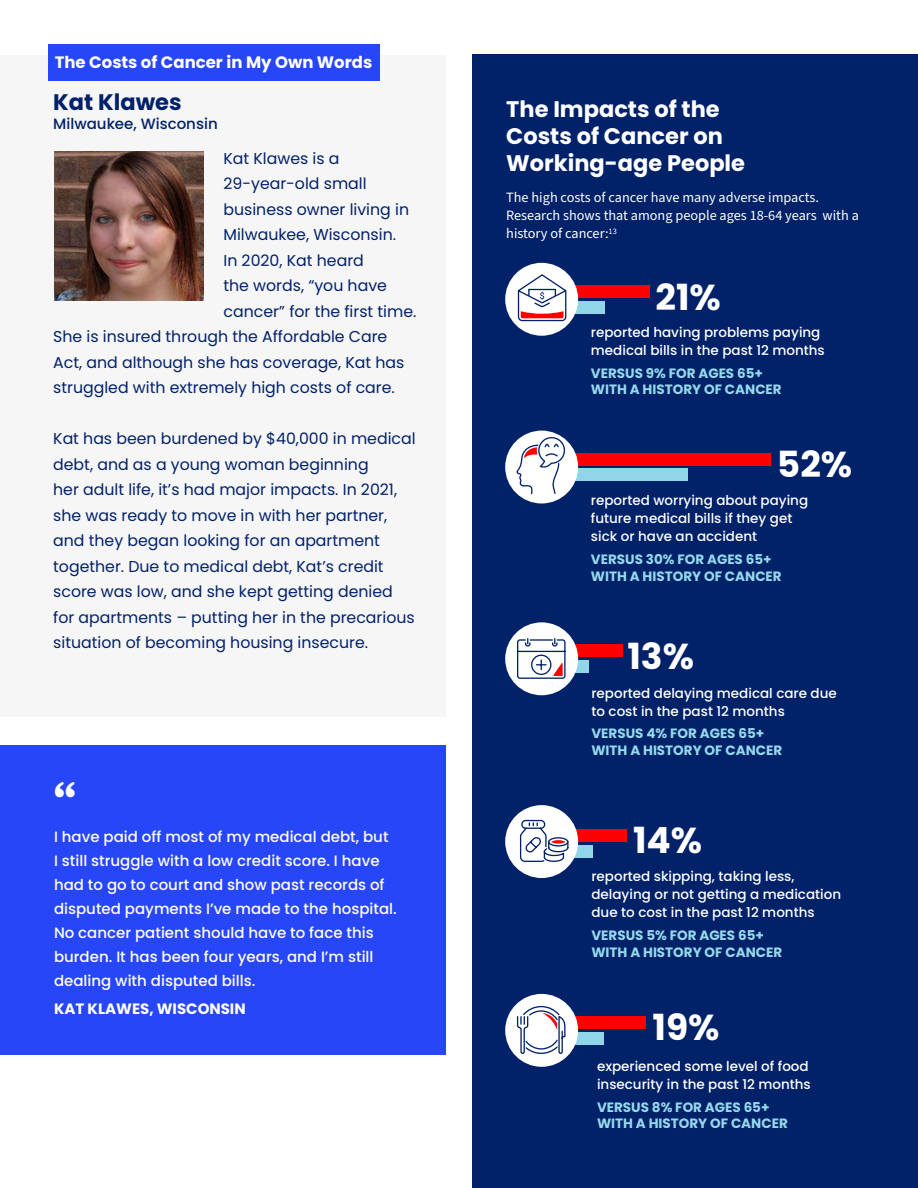
<style>
.page{position:relative;width:918px;height:1188px;background:#fff}
.page>*{position:absolute;margin:0;border:0;box-sizing:border-box;transform-origin:0 0}
.t1{font:49.5px "Source Serif Variable";color:#fff}
.List_Paragraph{font:700 36px "Poppins";color:#fff}
.t2{font:700 22.5px/27px "Poppins";color:#fff}
.t3{font:700 22.5px "Poppins";color:#012169}
.Name{font:700 16.5px "Poppins";color:#fff}
.t4{font:15.75px/25.5px "Poppins";color:#012169}
.t5{font:500 15px/24px "Poppins";color:#fff}
.t6{font:700 15px "Poppins";color:#fff}
.t7{font:500 15px "Poppins";color:#012169}
.t8{font:14.25px/18px "Source Sans Pro";color:#fff}
.List_Paragraph-2{font:500 13.5px/18px "Poppins";color:#fff}
.List_Paragraph-3{font:700 13.5px/16.2px "Poppins";color:#96d9ec}
</style>
<div class="page">
<div style="left:472px;top:54px;width:446px;height:1134px;background:#012169"></div>
<div style="left:573px;top:660px;width:16px;height:13px;background:#91d6e8"></div>
<div style="left:573px;top:644px;width:50px;height:13px;background:#f00"></div>
<div style="left:505px;top:622px;width:73px;height:73px;background:#fff;border-radius:50%"></div>
<svg style="left:517px;top:638px;width:49px;height:41px"></svg>
<div style="left:0;top:746px;width:446px;height:309px;background:#2746f8"></div>
<div style="left:0;top:56px;width:446px;height:661px;background:#f6f6f6"></div>
<div style="left:48px;top:44px;width:331px;height:37px;background:#2746f8"></div>
<img style="left:55px;top:152px;width:148px;height:148px">
<div style="left:573px;top:845px;width:19px;height:13px;background:#91d6e8"></div>
<div style="left:573px;top:829px;width:54px;height:13px;background:#f00"></div>
<div style="left:505px;top:805px;width:73px;height:73px;background:#fff;border-radius:50%"></div>
<svg style="left:519px;top:819px;width:50px;height:43px"></svg>
<div style="left:573px;top:1032px;width:31px;height:13px;background:#91d6e8"></div>
<div style="left:573px;top:1016px;width:73px;height:13px;background:#f00"></div>
<div style="left:505px;top:994px;width:73px;height:73px;background:#fff;border-radius:50%"></div>
<svg style="left:516px;top:1005px;width:50px;height:49px"></svg>
<div style="left:570px;top:301px;width:35px;height:13px;background:#91d6e8"></div>
<div style="left:570px;top:285px;width:80px;height:13px;background:#f00"></div>
<div style="left:505px;top:263px;width:73px;height:73px;background:#fff;border-radius:50%"></div>
<svg style="left:517px;top:273px;width:51px;height:49px"></svg>
<div style="left:573px;top:469px;width:115px;height:12px;background:#91d6e8"></div>
<div style="left:573px;top:453px;width:198px;height:13px;background:#f00"></div>
<div style="left:505px;top:431px;width:73px;height:72px;background:#fff;border-radius:50%"></div>
<svg style="left:515px;top:436px;width:51px;height:59px"></svg>
<p class="Name" style="left:55px;top:53px;width:319px">The Costs of Cancer in My Own Words</p>
<p class="t3" style="left:53px;top:89px;width:130px">Kat Klawes</p>
<p class="t7" style="left:53px;top:115px;width:166px">Milwaukee, Wisconsin</p>
<p class="t4" style="left:224px;top:146px;width:118px">Kat Klawes is a</p>
<p class="t4" style="left:224px;top:171px;width:145px">29-year-old small</p>
<p class="t4" style="left:224px;top:197px;width:187px">business owner living in</p>
<p class="t4" style="left:224px;top:222px;width:174px">Milwaukee, Wisconsin.</p>
<p class="t4" style="left:224px;top:248px;width:142px">In 2020, Kat heard</p>
<p class="t4" style="left:224px;top:273px;width:165px">the words, “you have</p>
<p class="t4" style="left:224px;top:299px;width:194px">cancer” for the first time.</p>
<p class="t4" style="left:53px;top:324px;width:336px">She is insured through the Affordable Care</p>
<p class="t4" style="left:53px;top:350px;width:353px">Act, and although she has coverage, Kat has</p>
<p class="t4" style="left:53px;top:375px;width:343px">struggled with extremely high costs of care.</p>
<p class="t4" style="left:53px;top:426px;width:364px">Kat has been burdened by $40,000 in medical debt, and as a young woman beginning<br>her adult life, it’s had major impacts. In 2021, she was ready to move in with her partner, and they began looking for an apartment together. Due to medical debt, Kat’s credit score was low, and she kept getting denied for apartments – putting her in the precarious situation of becoming housing insecure.</p>
<p class="t1" style="left:54px;top:768px;width:23px">“</p>
<p class="t5" style="left:54px;top:825px;width:344px">I have paid off most of my medical debt, but<br>I still struggle with a low credit score. I have had to go to court and show past records of disputed payments I’ve made to the hospital.<br>No cancer patient should have to face this burden. It has been four years, and I’m still dealing with disputed bills.</p>
<p class="t6" style="left:54px;top:1000px;width:193px">KAT KLAWES, WISCONSIN</p>
<p class="t2" style="left:506px;top:96px;width:240px">The Impacts of the<br>Costs of Cancer on<br>Working-age People</p>
<p class="t8" style="left:506px;top:189px;width:354px">The high costs of cancer have many adverse impacts.<br>Research shows that among people ages 18-64 years with a history of cancer:<sup>13</sup></p>
<p class="List_Paragraph" style="left:656px;top:277px;width:67px">21%</p>
<p class="List_Paragraph-2" style="left:591px;top:324px;width:235px">reported having problems paying medical bills in the past 12 months</p>
<p class="List_Paragraph-3" style="left:591px;top:365px;width:192px">VERSUS 9% FOR AGES 65+<br>WITH A HISTORY OF CANCER</p>
<p class="List_Paragraph" style="left:777px;top:444px;width:77px">52%</p>
<p class="List_Paragraph-2" style="left:591px;top:492px;width:219px">reported worrying about paying future medical bills if they get sick or have an accident</p>
<p class="List_Paragraph-3" style="left:591px;top:552px;width:192px">VERSUS 30% FOR AGES 65+<br>WITH A HISTORY OF CANCER</p>
<p class="List_Paragraph" style="left:627px;top:636px;width:68px">13%</p>
<p class="List_Paragraph-2" style="left:591px;top:684px;width:247px">reported delaying medical care due to cost in the past 12 months</p>
<p class="List_Paragraph-3" style="left:591px;top:726px;width:192px">VERSUS 4% FOR AGES 65+<br>WITH A HISTORY OF CANCER</p>
<p class="List_Paragraph" style="left:633px;top:820px;width:71px">14%</p>
<p class="List_Paragraph-2" style="left:591px;top:868px;width:251px">reported skipping, taking less, delaying or not getting a medication due to cost in the past 12 months</p>
<p class="List_Paragraph-3" style="left:591px;top:928px;width:192px">VERSUS 5% FOR AGES 65+<br>WITH A HISTORY OF CANCER</p>
<p class="List_Paragraph" style="left:653px;top:1006px;width:68px">19%</p>
<p class="List_Paragraph-2" style="left:597px;top:1057px;width:215px">experienced some level of food insecurity in the past 12 months</p>
<p class="List_Paragraph-3" style="left:597px;top:1099px;width:192px">VERSUS 8% FOR AGES 65+<br>WITH A HISTORY OF CANCER</p>
</div>
